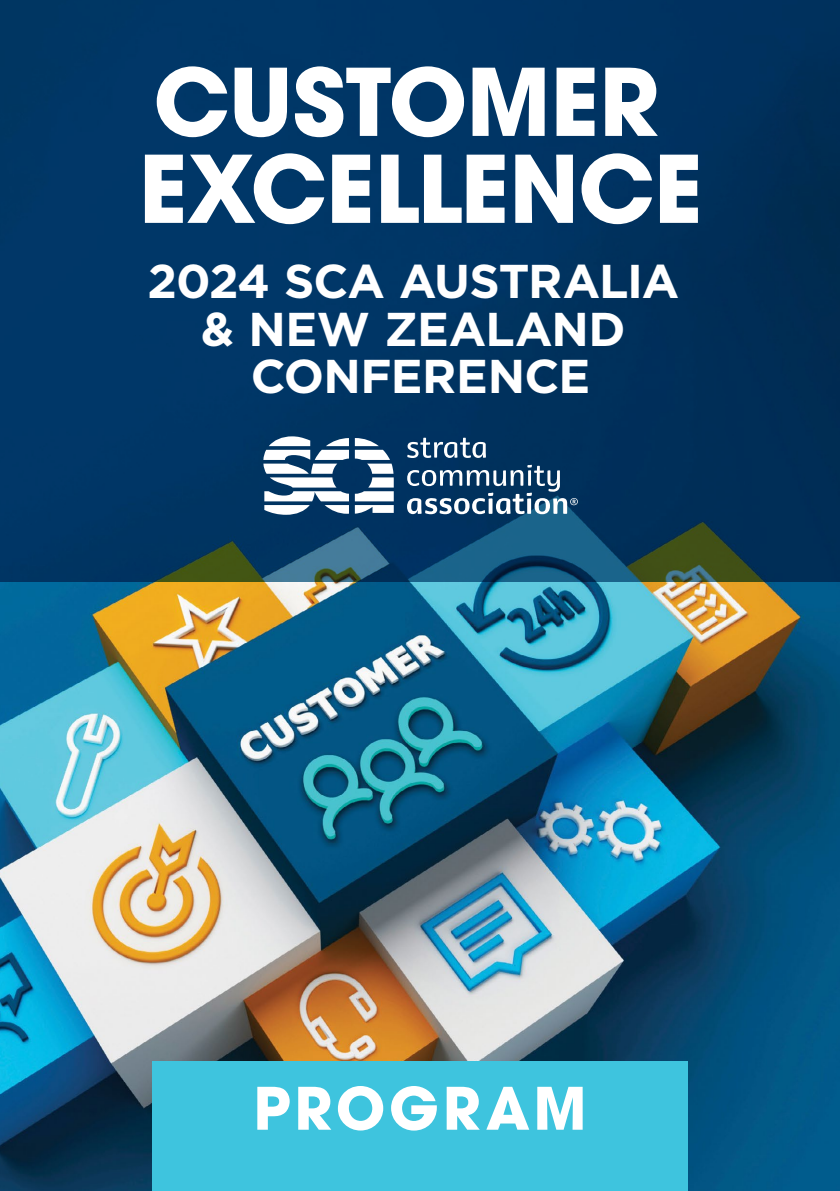
<style>
.page{position:relative;width:840px;height:1191px;background:#fff}
.page>*{position:absolute;margin:0;border:0;box-sizing:border-box;transform-origin:0 0}
.t1{font:700 92.2px/87px "ITC Avant Garde Pro";letter-spacing:-.01em;color:#fff}
.t2{font:700 58px "ITC Avant Garde Pro";letter-spacing:.065em;color:#fff}
.t3{font:700 47.4px/47.2px "Gotham";letter-spacing:-.02em;color:#fff;text-align:center}
</style>
<div class="page">
<img style="left:0;top:582px;width:839px;height:609px">
<svg style="left:0;top:0;width:839px;height:582px;background:#023561"></svg>
<div style="left:152px;top:1061px;width:535px;height:130px;background:#3ec4de"></div>
<svg style="left:263px;top:436px;width:130px;height:79px"></svg>
<svg style="left:407px;top:438px;width:78px;height:20px"></svg>
<svg style="left:407px;top:465px;width:170px;height:49px"></svg>
<h1 class="t1" style="left:139px;top:57px;width:565px">CUSTOMER<br>EXCELLENCE</h1>
<p class="t3" style="left:147px;top:257px;width:533px">2024 SCA AUSTRALIA &amp; NEW ZEALAND<br>CONFERENCE</p>
<p class="t2" style="left:253px;top:1069px;width:334px">PROGRAM</p>
</div>
